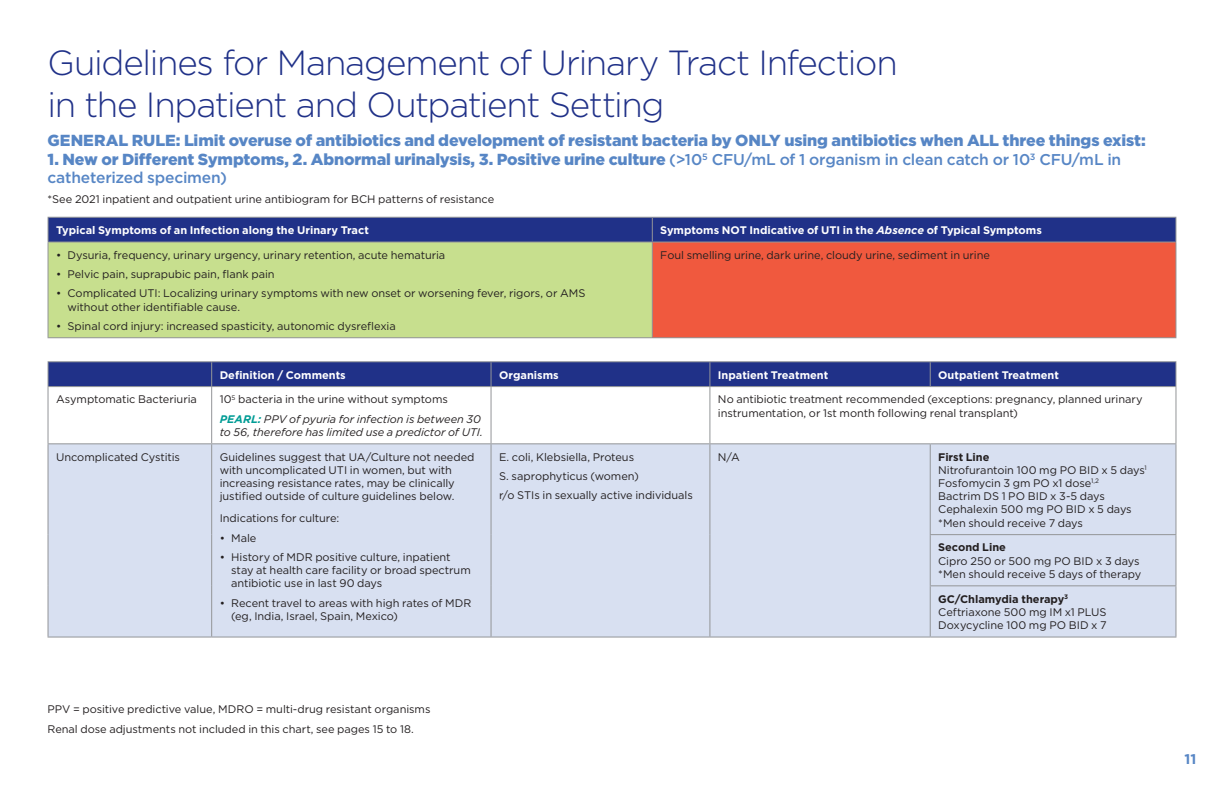
<style>
.page{position:relative;width:1224px;height:792px;background:#fff}
.page>*{position:absolute;margin:0;border:0;box-sizing:border-box;transform-origin:0 0}
.t1{font:300 35px/41.8px "Gotham";letter-spacing:-.035em;color:#203188}
.t2{font:900 16px "Gotham";letter-spacing:-.01em;color:#5786c5}
.t3{font:500 15.6px "Gotham";letter-spacing:-.01em;color:#5786c5}
.t4{font:700 14px "Gotham";color:#5786c5}
.t5{font:11px/13.2px "Gotham";letter-spacing:-.005em;color:#231f20}
.t6{font:700 11px "Gotham";color:#fff}
.t7{font:italic 11px "Gotham";letter-spacing:-.01em;color:#231f20}
.t8{font:700 11px "Gotham";color:#231f20}
.s1{font-weight:500;font-size:15.6px}
.s2{font-style:italic}
.s3{font-weight:700;font-style:italic;color:#009c95}
.s4{font-weight:700}
</style>
<div class="page">
<div style="left:48px;top:242px;width:604px;height:96px;background:#c7df8e"></div>
<div style="left:652px;top:242px;width:524px;height:96px;background:#f0593e"></div>
<hr style="left:652px;top:243px;width:1px;height:94px;background:#939598">
<hr style="left:1175px;top:243px;width:1px;height:94px;background:#939598">
<hr style="left:652px;top:337px;width:524px;height:1px;background:#939598">
<hr style="left:48px;top:243px;width:1px;height:94px;background:#939598">
<svg style="left:48px;top:217px;width:1128px;height:25px;background:#263689"></svg>
<hr style="left:48px;top:242px;width:604px;height:1px;background:#939598">
<hr style="left:652px;top:242px;width:524px;height:1px;background:#939598">
<hr style="left:48px;top:337px;width:604px;height:1px;background:#939598">
<div style="left:49px;top:444px;width:1126px;height:193px;background:#d8e0f1"></div>
<hr style="left:48px;top:387px;width:1px;height:56px;background:#939598">
<hr style="left:211px;top:387px;width:1px;height:56px;background:#939598">
<hr style="left:491px;top:387px;width:1px;height:56px;background:#939598">
<hr style="left:709px;top:387px;width:1px;height:56px;background:#939598">
<hr style="left:1175px;top:387px;width:1px;height:56px;background:#939598">
<hr style="left:48px;top:444px;width:1px;height:91px;background:#939598">
<hr style="left:211px;top:444px;width:1px;height:91px;background:#939598">
<hr style="left:491px;top:444px;width:1px;height:91px;background:#939598">
<hr style="left:709px;top:444px;width:1px;height:91px;background:#939598">
<hr style="left:930px;top:444px;width:1px;height:90px;background:#939598">
<hr style="left:1175px;top:444px;width:1px;height:90px;background:#939598">
<hr style="left:48px;top:535px;width:1px;height:51px;background:#939598">
<hr style="left:211px;top:535px;width:1px;height:51px;background:#939598">
<hr style="left:491px;top:535px;width:1px;height:51px;background:#939598">
<hr style="left:709px;top:535px;width:1px;height:51px;background:#939598">
<hr style="left:930px;top:535px;width:1px;height:50px;background:#939598">
<hr style="left:1175px;top:535px;width:1px;height:50px;background:#939598">
<hr style="left:48px;top:586px;width:1px;height:51px;background:#939598">
<hr style="left:211px;top:586px;width:1px;height:51px;background:#939598">
<hr style="left:491px;top:586px;width:1px;height:51px;background:#939598">
<hr style="left:709px;top:586px;width:1px;height:51px;background:#939598">
<hr style="left:930px;top:586px;width:1px;height:51px;background:#939598">
<hr style="left:1175px;top:586px;width:1px;height:51px;background:#939598">
<hr style="left:48px;top:361px;width:164px;height:1px;background:#939598">
<hr style="left:212px;top:361px;width:279px;height:1px;background:#939598">
<hr style="left:491px;top:361px;width:219px;height:1px;background:#939598">
<hr style="left:710px;top:361px;width:220px;height:1px;background:#939598">
<hr style="left:930px;top:361px;width:246px;height:1px;background:#939598">
<div style="left:48px;top:362px;width:1128px;height:24px;background:#203188"></div>
<hr style="left:48px;top:386px;width:164px;height:1px;background:#939598">
<hr style="left:212px;top:386px;width:279px;height:1px;background:#939598">
<hr style="left:491px;top:386px;width:219px;height:1px;background:#939598">
<hr style="left:710px;top:386px;width:220px;height:1px;background:#939598">
<hr style="left:930px;top:386px;width:246px;height:1px;background:#939598">
<hr style="left:48px;top:443px;width:164px;height:1px;background:#939598">
<hr style="left:212px;top:443px;width:279px;height:1px;background:#939598">
<hr style="left:491px;top:443px;width:219px;height:1px;background:#939598">
<hr style="left:710px;top:443px;width:220px;height:1px;background:#939598">
<hr style="left:930px;top:443px;width:246px;height:1px;background:#939598">
<hr style="left:930px;top:534px;width:246px;height:1px;background:#939598">
<hr style="left:930px;top:585px;width:246px;height:1px;background:#939598">
<hr style="left:48px;top:637px;width:164px;height:1px;background:#939598">
<hr style="left:212px;top:637px;width:279px;height:1px;background:#939598">
<hr style="left:491px;top:637px;width:219px;height:1px;background:#939598">
<hr style="left:710px;top:637px;width:220px;height:1px;background:#939598">
<hr style="left:930px;top:637px;width:246px;height:1px;background:#939598">
<h1 class="t1" style="left:48px;top:41px;width:852px">Guidelines for Management of Urinary Tract Infection in the Inpatient and Outpatient Setting</h1>
<h2 class="t2" style="left:48px;top:129px;width:1100px">GENERAL RULE: Limit overuse of antibiotics and development of resistant bacteria by ONLY using antibiotics when ALL three things exist:</h2>
<h2 class="t2" style="left:48px;top:148px;width:1075px">1. New or Different Symptoms, 2. Abnormal urinalysis, 3. Positive urine culture <span class="s1">(&gt;10</span><sup>5</sup> <span class="s1">CFU/mL of 1 organism in clean catch or 10</span><sup>3</sup> <span class="s1">CFU/mL in</span></h2>
<h3 class="t3" style="left:48px;top:168px;width:181px">catheterized specimen)</h3>
<p class="t5" style="left:48px;top:192px;width:448px">*See 2021 inpatient and outpatient urine antibiogram for BCH patterns of resistance</p>
<p class="t6" style="left:56px;top:223px;width:314px">Typical Symptoms of an Infection along the Urinary Tract</p>
<p class="t6" style="left:660px;top:223px;width:383px">Symptoms NOT Indicative of UTI in the <span class="s2">Absence</span> of Typical Symptoms</p>
<p class="t5" style="left:56px;top:248px;width:391px">• Dysuria, frequency, urinary urgency, urinary retention, acute hematuria</p>
<p class="t5" style="left:56px;top:267px;width:220px">• Pelvic pain, suprapubic pain, flank pain</p>
<p class="t5" style="left:68px;top:287px;width:519px;text-indent:-12px">• Complicated UTI: Localizing urinary symptoms with new onset or worsening fever, rigors, or AMS without other identifiable cause.</p>
<p class="t5" style="left:56px;top:319px;width:341px">• Spinal cord injury: increased spasticity, autonomic dysreflexia</p>
<p class="t5" style="left:660px;top:248px;width:331px">Foul smelling urine, dark urine, cloudy urine, sediment in urine</p>
<p class="t6" style="left:220px;top:367px;width:128px">Definition / Comments</p>
<p class="t6" style="left:499px;top:367px;width:61px">Organisms</p>
<p class="t6" style="left:718px;top:367px;width:112px">Inpatient Treatment</p>
<p class="t6" style="left:938px;top:367px;width:122px">Outpatient Treatment</p>
<p class="t5" style="left:56px;top:393px;width:142px">Asymptomatic Bacteriuria</p>
<p class="t5" style="left:220px;top:390px;width:263px;line-height:19.2px">10<sup>5</sup> bacteria in the urine without symptoms<br><span class="s3">PEARL:</span> <span class="s2">PPV of pyuria for infection is between 30</span></p>
<p class="t7" style="left:220px;top:425px;width:265px">to 56, therefore has limited use a predictor of UTI.</p>
<p class="t5" style="left:56px;top:450px;width:126px">Uncomplicated Cystitis</p>
<p class="t5" style="left:220px;top:450px;width:256px">Guidelines suggest that UA/Culture not needed with uncomplicated UTI in women, but with increasing resistance rates, may be clinically justified outside of culture guidelines below.</p>
<p class="t5" style="left:220px;top:512px;width:121px">Indications for culture:</p>
<p class="t5" style="left:220px;top:531px;width:38px">• Male</p>
<p class="t5" style="left:231px;top:550px;width:241px;text-indent:-12px">• History of MDR positive culture, inpatient stay at health care facility or broad spectrum antibiotic use in last 90 days</p>
<p class="t5" style="left:231px;top:596px;width:242px;text-indent:-12px">• Recent travel to areas with high rates of MDR (eg, India, Israel, Spain, Mexico)</p>
<p class="t5" style="left:718px;top:393px;width:426px">No antibiotic treatment recommended (exceptions: pregnancy, planned urinary instrumentation, or 1st month following renal transplant)</p>
<p class="t5" style="left:499px;top:447px;width:195px;line-height:19.2px">E. coli, Klebsiella, Proteus<br>S. saprophyticus (women)<br>r/o STIs in sexually active individuals</p>
<p class="t5" style="left:718px;top:450px;width:24px">N/A</p>
<p class="t5" style="left:938px;top:450px;width:210px"><span class="s4">First Line<br></span>Nitrofurantoin 100 mg PO BID x 5 days<sup>1<br></sup>Fosfomycin 3 gm PO x1 dose<sup>1,2<br></sup>Bactrim DS 1 PO BID x 3-5 days<br>Cephalexin 500 mg PO BID x 5 days *Men should receive 7 days</p>
<p class="t8" style="left:938px;top:540px;width:69px">Second Line</p>
<p class="t5" style="left:938px;top:554px;width:205px">Cipro 250 or 500 mg PO BID x 3 days *Men should receive 5 days of therapy</p>
<p class="t5" style="left:938px;top:592px;width:170px"><span class="s4">GC/Chlamydia therapy</span><sup>3<br></sup>Ceftriaxone 500 mg IM x1 PLUS<br>Doxycycline 100 mg PO BID x 7</p>
<p class="t5" style="left:48px;top:700px;width:384px;line-height:19.2px">PPV = positive predictive value, MDRO = multi-drug resistant organisms<br>Renal dose adjustments not included in this chart, see pages 15 to 18.</p>
<p class="t4" style="left:1184px;top:749px;width:13px">11</p>
</div>
